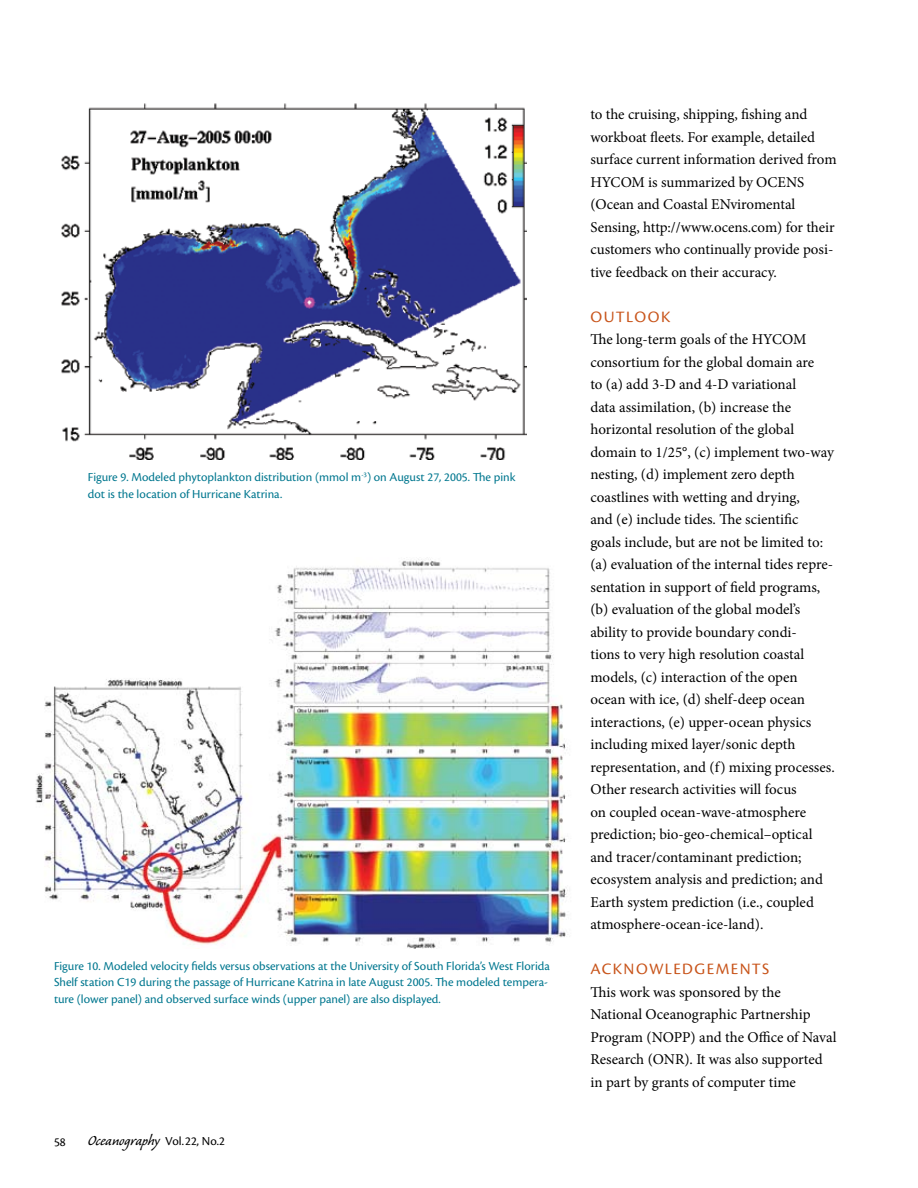
<style>
.page{position:relative;width:918px;height:1188px;background:#fff}
.page>*{position:absolute;margin:0;border:0;box-sizing:border-box;transform-origin:0 0}
.t1{font:16.5px "Cronos Pro";letter-spacing:.09em;color:#c8541a}
.t2{font:15px/22.5px "Minion Pro";letter-spacing:-.005em;color:#000}
.t3{font:12.75px/16.5px "Cronos Pro";color:#00778f}
.t4{font:12.75px "Cronos Pro";color:#000}
.s1{font-family:"Caliban";font-size:18px}
</style>
<div class="page">
<img style="left:61px;top:103px;width:466px;height:357px">
<img style="left:35px;top:559px;width:533px;height:389px">
<p class="t3" style="left:88px;top:469px;width:429px">Figure 9. Modeled phytoplankton distribution (mmol m<sup>-3</sup>) on August 27, 2005. The pink dot is the location of Hurricane Katrina.</p>
<p class="t3" style="left:54px;top:957px;width:497px">Figure 10. Modeled velocity fields versus observations at the University of South Florida’s West Florida<br>Shelf station C19 during the passage of Hurricane Katrina in late August 2005. The modeled tempera&shy;ture (lower panel) and observed surface winds (upper panel) are also displayed.</p>
<p class="t4" style="left:54px;top:1134px;width:172px">58 <span class="s1">Oceanography</span> Vol.22, No.2</p>
<p class="t2" style="left:590px;top:103px;width:248px">to the cruising, shipping, fishing and workboat fleets. For example, detailed surface current information derived from HYCOM is summarized by OCENS (Ocean and Coastal ENviromental Sensing, http://www.ocens.com) for their customers who continually provide posi&shy;tive feedback on their accuracy.</p>
<p class="t1" style="left:590px;top:307px;width:26px">Outloo</p>
<p class="t1" style="left:661px;top:307px;width:11px">k</p>
<p class="t2" style="left:590px;top:328px;width:246px">The long-term goals of the HYCOM consortium for the global domain are<br>to (a) add 3-D and 4-D variational<br>data assimilation, (b) increase the horizontal resolution of the global domain to 1/25°, (c) implement two-way nesting, (d) implement zero depth coastlines with wetting and drying,<br>and (e) include tides. The scientific<br>goals include, but are not be limited to: (a) evaluation of the internal tides repre&shy;sentation in support of field programs, (b) evaluation of the global model’s ability to provide boundary condi-<br>tions to very high resolution coastal models, (c) interaction of the open ocean with ice, (d) shelf-deep ocean interactions, (e) upper-ocean physics including mixed layer/sonic depth representation, and (f) mixing processes.<br>Other research activities will focus<br>on coupled ocean-wave-atmosphere prediction; bio-geo-chemical–optical and tracer/contaminant prediction; ecosystem analysis and prediction; and Earth system prediction (i.e., coupled atmosphere-ocean-ice-land).</p>
<p class="t1" style="left:590px;top:960px;width:116px">Acknowledgements</p>
<p class="t2" style="left:590px;top:981px;width:248px">This work was sponsored by the<br>National Oceanographic Partnership Program (NOPP) and the Office of Naval Research (ONR). It was also supported in part by grants of computer time</p>
</div>
